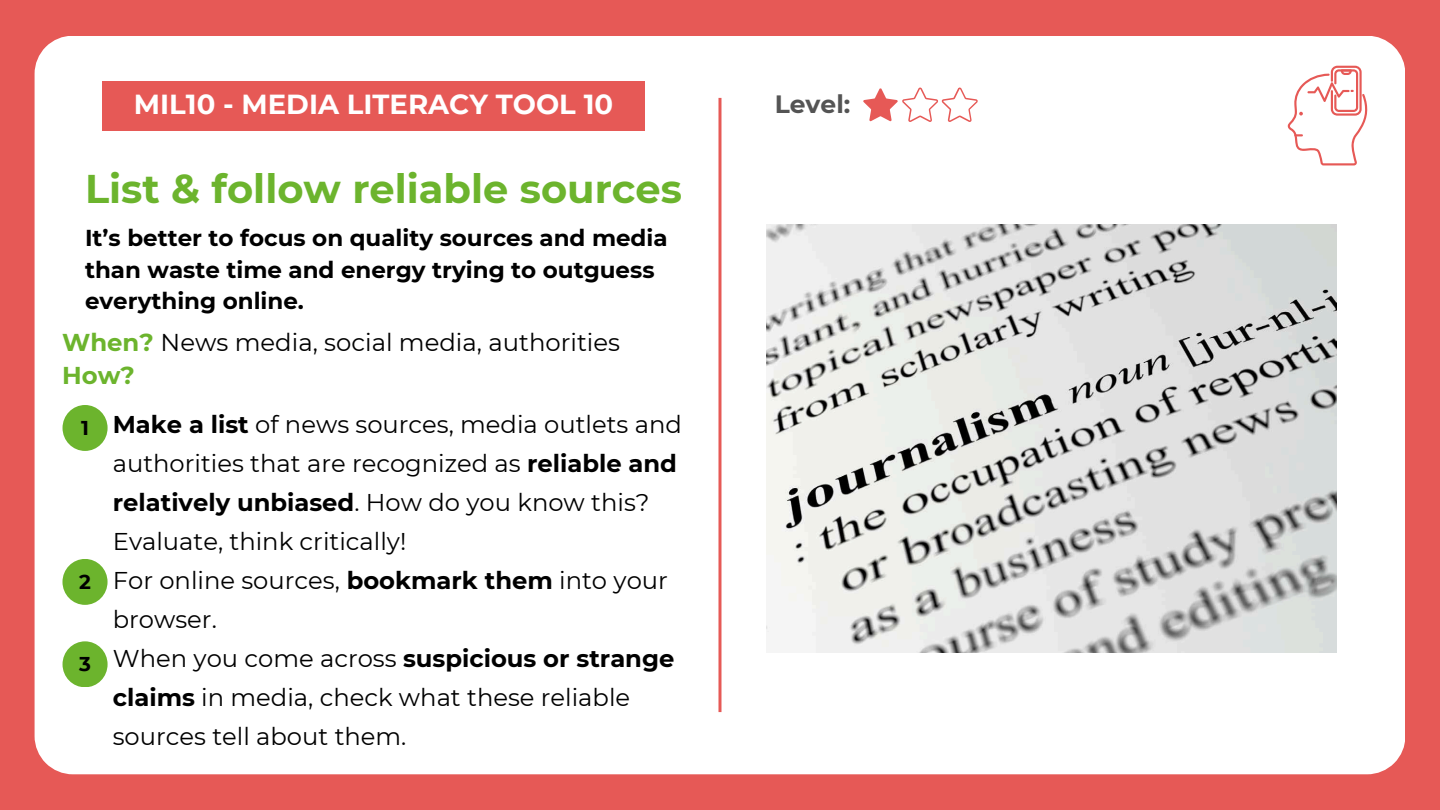
<style>
.page{position:relative;width:1440px;height:810px;background:#e65956}
.page>*{position:absolute;margin:0;border:0;box-sizing:border-box;transform-origin:0 0}
.t1{font:700 40px "Montserrat";color:#6cb42d}
.t2{font:700 27.5px "Montserrat";color:#fff}
.t3{font:700 25px "Montserrat";color:#545454}
.t4{font:24.3px/33.8px "Montserrat";color:#000}
.t5{font:24.2px/39px "Montserrat";color:#000}
.t6{font:700 23px/31.5px "Montserrat";color:#000}
.t7{font:700 20px "Montserrat";color:#000}
.s1{font-weight:700;color:#6cb42d}
.s2{font-weight:700}
</style>
<div class="page">
<div style="left:35px;top:36px;width:1370px;height:738px;background:#fff"></div>
<hr style="left:718px;top:98px;width:3px;height:614px;background:#e65956">
<div style="left:102px;top:81px;width:543px;height:50px;background:#e65956"></div>
<img style="left:766px;top:225px;width:571px;height:428px">
<svg style="left:863px;top:88px;width:116px;height:34px"></svg>
<svg style="left:1288px;top:66px;width:80px;height:99px;background:#fbe4e4"></svg>
<div style="left:63px;top:405px;width:45px;height:46px;background:#6cb42d;border-radius:50%"></div>
<div style="left:62px;top:559px;width:46px;height:46px;background:#6cb42d;border-radius:50%"></div>
<div style="left:63px;top:641px;width:45px;height:46px;background:#6cb42d;border-radius:50%"></div>
<p class="t2" style="left:134px;top:88px;width:481px">MIL10 - MEDIA LITERACY TOOL 10</p>
<h1 class="t1" style="left:85px;top:164px;width:599px">List &amp; follow reliable sources</h1>
<p class="t6" style="left:85px;top:222px;width:584px">It’s better to focus on quality sources and media than waste time and energy trying to outguess everything online.</p>
<p class="t4" style="left:62px;top:325px;width:559px"><span class="s1">When?</span> News media, social media, authorities<br><span class="s1">How?</span></p>
<p class="t7" style="left:81px;top:416px;width:9px">1</p>
<p class="t5" style="left:113px;top:405px;width:571px"><span class="s2">Make a list</span> of news sources, media outlets and authorities that are recognized as <span class="s2">reliable and relatively unbiased</span>. How do you know this?<br>Evaluate, think critically!<br>For online sources, <span class="s2">bookmark them</span> into your browser.<br>When you come across <span class="s2">suspicious or strange claims</span> in media, check what these reliable sources tell about them.</p>
<p class="t7" style="left:79px;top:570px;width:13px">2</p>
<p class="t7" style="left:79px;top:652px;width:13px">3</p>
<p class="t3" style="left:775px;top:89px;width:77px">Level:</p>
</div>
